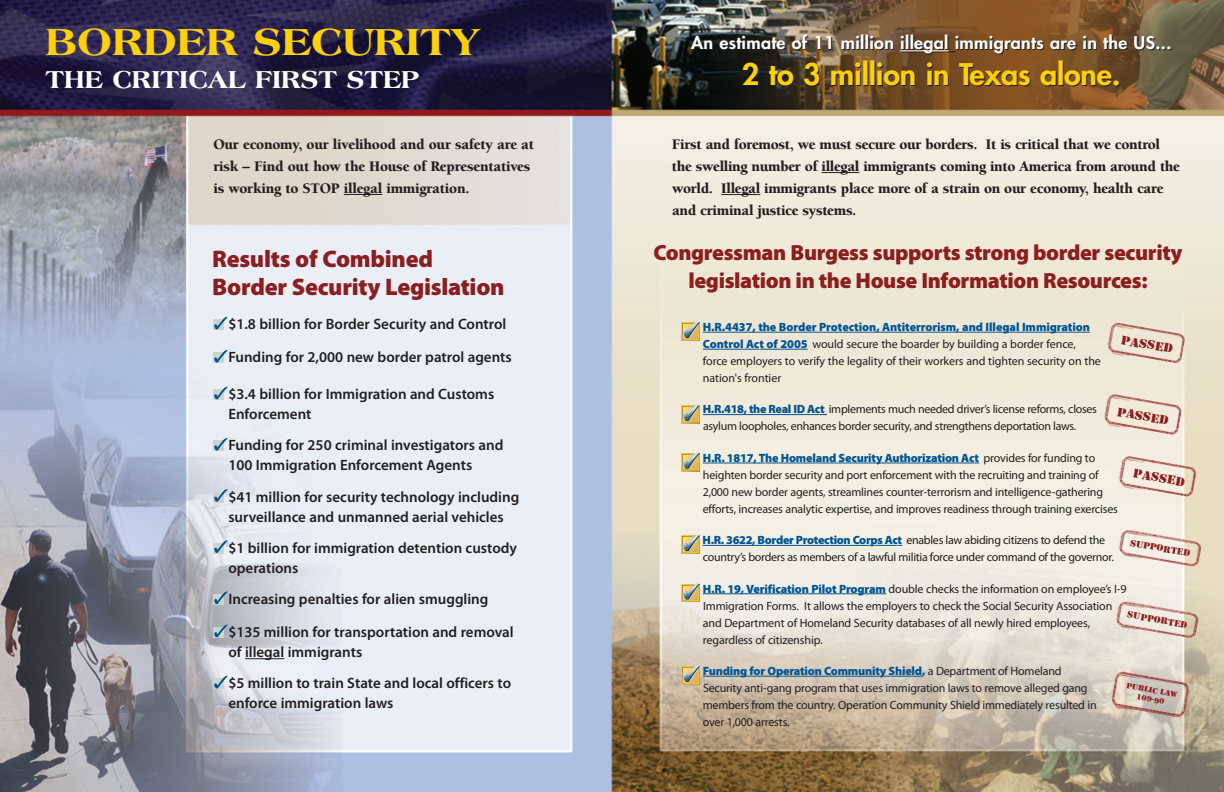
<style>
.page{position:relative;width:1224px;height:792px;background:#fff}
.page>*{position:absolute;margin:0;border:0;box-sizing:border-box;transform-origin:0 0}
.t1{font:800 40px "Americana BT";color:#fed105;scale:1.05 1}
.t2{font:800 29px "Futura";letter-spacing:-.005em;color:#fed105;scale:1.05 1}
.t3{font:800 26px "Americana BT";color:#fff}
.t4{font:900 24px/28px "Myriad Pro";letter-spacing:-.01em;color:#8c1e20}
.t5{font:900 22px/28px "Myriad Pro";letter-spacing:-.015em;color:#8c1e20;text-align:center}
.t6{font:800 17px "Futura";letter-spacing:.015em;color:#fff;scale:1.05 1}
.t7{font:600 15px/20.1px "Myriad Pro";color:#231f20}
.t8{font:900 15px/22px "Berkeley";letter-spacing:-.02em;color:#231f20}
.t9{font:12.8px "Stencil";color:#8c1e20;scale:1.13 1}
.t10{font:12px/17px "Myriad Pro";letter-spacing:-.015em;color:#231f20}
.t11{font:9.5px "Stencil";color:#8c1e20;scale:1.13 1}
.t12{font:8px/9.6px "Stencil";color:#8c1e20;text-align:center;scale:1.13 1}
.s1{font-weight:900;color:#005595}
</style>
<div class="page">
<img style="left:0;top:0;width:1224px;height:792px">
<hr style="left:822px;top:172px;width:37px;height:1px;background:#231f20">
<hr style="left:721px;top:194px;width:39px;height:1px;background:#231f20">
<hr style="left:901px;top:51px;width:54px;height:1px;background:#231f20">
<hr style="left:245px;top:658px;width:39px;height:1px;background:#231f20">
<div style="left:213px;top:678px;width:11px;height:11px;background:#cad6c6"></div>
<svg style="left:214px;top:676px;width:13px;height:12px"></svg>
<div style="left:213px;top:627px;width:11px;height:11px;background:#cad6c6"></div>
<svg style="left:214px;top:625px;width:13px;height:12px"></svg>
<div style="left:213px;top:594px;width:11px;height:11px;background:#cad6c6"></div>
<svg style="left:214px;top:591px;width:13px;height:13px"></svg>
<div style="left:213px;top:543px;width:11px;height:11px;background:#cad6c6"></div>
<svg style="left:214px;top:540px;width:13px;height:13px"></svg>
<div style="left:213px;top:492px;width:11px;height:11px;background:#cad6c6"></div>
<svg style="left:214px;top:489px;width:13px;height:13px"></svg>
<div style="left:213px;top:440px;width:11px;height:11px;background:#cad6c6"></div>
<svg style="left:214px;top:438px;width:13px;height:13px"></svg>
<div style="left:213px;top:389px;width:11px;height:11px;background:#cad6c6"></div>
<svg style="left:214px;top:387px;width:13px;height:12px"></svg>
<div style="left:213px;top:352px;width:11px;height:11px;background:#cad6c6"></div>
<svg style="left:214px;top:350px;width:13px;height:13px"></svg>
<div style="left:213px;top:319px;width:11px;height:11px;background:#cad6c6"></div>
<svg style="left:214px;top:317px;width:13px;height:12px"></svg>
<hr style="left:344px;top:194px;width:38px;height:1px;background:#231f20">
<hr style="left:703px;top:332px;width:83px;height:1px;background:#005595">
<svg style="left:787px;top:332px;width:67px;height:1px"></svg>
<hr style="left:854px;top:332px;width:36px;height:1px;background:#005595">
<svg style="left:890px;top:332px;width:47px;height:1px"></svg>
<hr style="left:937px;top:332px;width:125px;height:1px;background:#005595">
<svg style="left:1062px;top:332px;width:28px;height:1px"></svg>
<svg style="left:703px;top:349px;width:56px;height:1px"></svg>
<hr style="left:759px;top:349px;width:49px;height:1px;background:#005595">
<hr style="left:703px;top:414px;width:112px;height:1px;background:#005595">
<svg style="left:815px;top:414px;width:12px;height:1px"></svg>
<hr style="left:703px;top:463px;width:56px;height:1px;background:#005595">
<svg style="left:759px;top:463px;width:30px;height:1px"></svg>
<hr style="left:789px;top:463px;width:56px;height:1px;background:#005595">
<svg style="left:845px;top:463px;width:47px;height:1px"></svg>
<hr style="left:892px;top:463px;width:30px;height:1px;background:#005595">
<svg style="left:922px;top:463px;width:15px;height:1px"></svg>
<hr style="left:937px;top:463px;width:32px;height:1px;background:#005595">
<hr style="left:703px;top:545px;width:62px;height:1px;background:#005595">
<svg style="left:765px;top:545px;width:64px;height:1px"></svg>
<hr style="left:829px;top:545px;width:31px;height:1px;background:#005595">
<svg style="left:859px;top:545px;width:43px;height:1px"></svg>
<hr style="left:703px;top:593px;width:44px;height:1px;background:#005595">
<svg style="left:746px;top:593px;width:41px;height:1px"></svg>
<hr style="left:787px;top:593px;width:32px;height:1px;background:#005595">
<svg style="left:818px;top:593px;width:68px;height:1px"></svg>
<hr style="left:709px;top:676px;width:45px;height:1px;background:#005595">
<svg style="left:754px;top:676px;width:46px;height:1px"></svg>
<hr style="left:800px;top:676px;width:31px;height:1px;background:#005595">
<hr style="left:831px;top:676px;width:49px;height:1px;background:#005595">
<svg style="left:880px;top:676px;width:42px;height:1px"></svg>
<svg style="left:682px;top:667px;width:17px;height:17px"></svg>
<svg style="left:683px;top:682px;width:15px;height:1px"></svg>
<svg style="left:683px;top:666px;width:26px;height:16px"></svg>
<svg style="left:682px;top:584px;width:17px;height:18px"></svg>
<svg style="left:683px;top:599px;width:15px;height:2px"></svg>
<svg style="left:684px;top:599px;width:13px;height:1px"></svg>
<svg style="left:683px;top:584px;width:17px;height:15px"></svg>
<svg style="left:682px;top:536px;width:17px;height:17px"></svg>
<svg style="left:683px;top:551px;width:15px;height:1px"></svg>
<svg style="left:683px;top:535px;width:17px;height:16px"></svg>
<svg style="left:682px;top:453px;width:17px;height:18px"></svg>
<svg style="left:683px;top:469px;width:15px;height:1px"></svg>
<svg style="left:683px;top:453px;width:17px;height:16px"></svg>
<svg style="left:682px;top:405px;width:17px;height:18px"></svg>
<svg style="left:683px;top:421px;width:15px;height:1px"></svg>
<svg style="left:683px;top:405px;width:17px;height:16px"></svg>
<svg style="left:682px;top:323px;width:17px;height:17px"></svg>
<svg style="left:683px;top:338px;width:15px;height:1px"></svg>
<svg style="left:683px;top:322px;width:17px;height:16px"></svg>
<hr style="left:900px;top:50px;width:49px;height:1px;background:#fff">
<img style="left:1106px;top:320px;width:82px;height:48px">
<img style="left:1103px;top:392px;width:82px;height:47px">
<img style="left:1117px;top:454px;width:82px;height:47px">
<img style="left:1117px;top:528px;width:87px;height:42px">
<img style="left:1114px;top:600px;width:87px;height:42px">
<img style="left:1109px;top:670px;width:84px;height:54px">
<h1 class="t1" style="left:46px;top:26px;width:416px">BORDER SECURITY</h1>
<h3 class="t3" style="left:46px;top:69px;width:375px">THE CRITICAL FIRST STEP</h3>
<p class="t8" style="left:213px;top:135px;width:322px">Our economy, our livelihood and our safety are at risk – Find out how the House of Representatives is working to STOP illegal immigration.</p>
<h3 class="t4" style="left:212px;top:247px;width:294px">Results of Combined<br>Border Security Legislation</h3>
<p class="t7" style="left:228px;top:315px;width:280px">$1.8 billion for Border Security and Control</p>
<p class="t7" style="left:228px;top:348px;width:285px">Funding for 2,000 new border patrol agents</p>
<p class="t7" style="left:228px;top:385px;width:267px">$3.4 billion for Immigration and Customs<br>Enforcement</p>
<p class="t7" style="left:228px;top:436px;width:277px">Funding for 250 criminal investigators and<br>100 Immigration Enforcement Agents</p>
<p class="t7" style="left:228px;top:487px;width:292px">$41 million for security technology including surveillance and unmanned aerial vehicles</p>
<p class="t7" style="left:228px;top:539px;width:290px">$1 billion for immigration detention custody operations</p>
<p class="t7" style="left:228px;top:590px;width:262px">Increasing penalties for alien smuggling</p>
<p class="t7" style="left:228px;top:623px;width:287px">$135 million for transportation and removal of illegal immigrants</p>
<p class="t7" style="left:228px;top:674px;width:284px">$5 million to train State and local officers to enforce immigration laws</p>
<h3 class="t6" style="left:691px;top:35px;width:459px">An estimate of 11 million illegal immigrants are in the US...</h3>
<h2 class="t2" style="left:742px;top:61px;width:362px">2 to 3 million in Texas alone.</h2>
<p class="t8" style="left:672px;top:135px;width:510px">First and foremost, we must secure our borders. It is critical that we control the swelling number of illegal immigrants coming into America from around the world. Illegal immigrants place more of a strain on our economy, health care and criminal justice systems.</p>
<h3 class="t5" style="left:653px;top:240px;width:530px">Congressman Burgess supports strong border security legislation in the House Information Resources:</h3>
<p class="t10" style="left:703px;top:319px;width:400px"><span class="s1">H.R.4437, the Border Protection, Antiterrorism, and Illegal Immigration Control Act of 2005</span> would secure the boarder by building a border fence, force employers to verify the legality of their workers and tighten security on the nation's frontier</p>
<p class="t10" style="left:703px;top:402px;width:396px"><span class="s1">H.R.418, the Real ID Act</span> implements much needed driver’s license reforms, closes asylum loopholes, enhances border security, and strengthens deportation laws.</p>
<p class="t10" style="left:703px;top:450px;width:417px"><span class="s1">H.R. 1817, The Homeland Security Authorization Act</span> provides for funding to heighten border security and port enforcement with the recruiting and training of 2,000 new border agents, streamlines counter-terrorism and intelligence-gathering efforts, increases analytic expertise, and improves readiness through training exercises</p>
<p class="t10" style="left:703px;top:532px;width:413px"><span class="s1">H.R. 3622, Border Protection Corps Act</span> enables law abiding citizens to defend the country’s borders as members of a lawful militia force under command of the governor.</p>
<p class="t10" style="left:703px;top:581px;width:425px"><span class="s1">H.R. 19, Verification Pilot Program</span> double checks the information on employee’s I-9<br>Immigration Forms. It allows the employers to check the Social Security Association and Department of Homeland Security databases of all newly hired employees, regardless of citizenship.</p>
<p class="t10" style="left:703px;top:663px;width:395px"><span class="s1">Funding for Operation Community Shield,</span> a Department of Homeland Security anti-gang program that uses immigration laws to remove alleged gang members from the country. Operation Community Shield immediately resulted in over 1,000 arrests.</p>
<p class="t9" style="left:1122px;top:335px;width:48px;rotate:10deg">PASSED</p>
<p class="t9" style="left:1118px;top:406px;width:48px;rotate:10deg">PASSED</p>
<p class="t9" style="left:1134px;top:468px;width:48px;rotate:10deg">PASSED</p>
<p class="t11" style="left:1131px;top:539px;width:55px;rotate:10deg">SUPPORTED</p>
<p class="t11" style="left:1128px;top:611px;width:55px;rotate:10deg">SUPPORTED</p>
<p class="t12" style="left:1127px;top:681px;width:47px;rotate:10deg">PUBLIC LAW<br>109-90</p>
</div>
